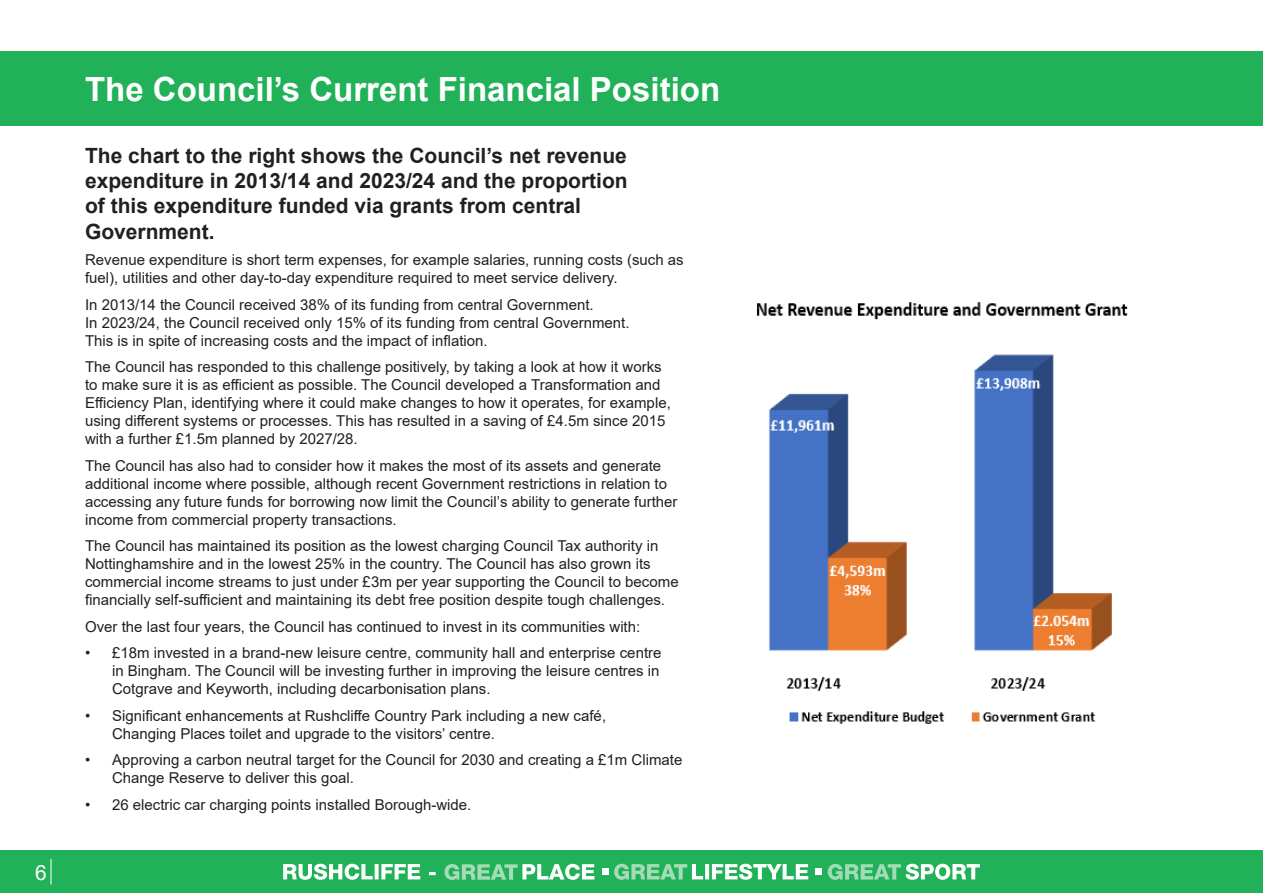
<style>
.page{position:relative;width:1263px;height:893px;background:#fff}
.page>*{position:absolute;margin:0;border:0;box-sizing:border-box;transform-origin:0 0}
.Left_Page_heading{font:700 33.3px "Arial";color:#fff}
.Intro_para{font:700 21px/25.2px "Arial";color:#231f20}
.t1{font:21px "Arial";color:#fff}
.Text{font:15px/18px "Arial";color:#231f20}
</style>
<div class="page">
<div style="left:0;top:850px;width:1263px;height:43px;background:#21b259"></div>
<svg style="left:283px;top:864px;width:697px;height:16px"></svg>
<div style="left:602px;top:869px;width:7px;height:6px;background:#fff"></div>
<svg style="left:51px;top:859px;width:1px;height:25px"></svg>
<div style="left:0;top:51px;width:1263px;height:74px;background:#21b259"></div>
<img style="left:757px;top:302px;width:371px;height:422px">
<h2 class="t1" style="left:35px;top:858px;width:13px">6</h2>
<p class="Left_Page_heading" style="left:85px;top:65px;width:637px">The Council’s Current Financial Position</p>
<p class="Intro_para" style="left:85px;top:143px;width:544px">The chart to the right shows the Council’s net revenue expenditure in 2013/14 and 2023/24 and the proportion of this expenditure funded via grants from central Government.</p>
<p class="Text" style="left:85px;top:251px;width:600px">Revenue expenditure is short term expenses, for example salaries, running costs (such as fuel), utilities and other day-to-day expenditure required to meet service delivery.</p>
<p class="Text" style="left:85px;top:295px;width:546px">In 2013/14 the Council received 38% of its funding from central Government.<br>In 2023/24, the Council received only 15% of its funding from central Government.<br>This is in spite of increasing costs and the impact of inflation.</p>
<p class="Text" style="left:85px;top:358px;width:587px">The Council has responded to this challenge positively, by taking a look at how it works to make sure it is as efficient as possible. The Council developed a Transformation and Efficiency Plan, identifying where it could make changes to how it operates, for example, using different systems or processes. This has resulted in a saving of £4.5m since 2015 with a further £1.5m planned by 2027/28.</p>
<p class="Text" style="left:85px;top:456px;width:594px">The Council has also had to consider how it makes the most of its assets and generate additional income where possible, although recent Government restrictions in relation to accessing any future funds for borrowing now limit the Council’s ability to generate further income from commercial property transactions.</p>
<p class="Text" style="left:85px;top:537px;width:595px">The Council has maintained its position as the lowest charging Council Tax authority in Nottinghamshire and in the lowest 25% in the country. The Council has also grown its commercial income streams to just under £3m per year supporting the Council to become financially self-sufficient and maintaining its debt free position despite tough challenges.</p>
<p class="Text" style="left:85px;top:617px;width:557px">Over the last four years, the Council has continued to invest in its communities with:</p>
<p class="Text" style="left:112px;top:644px;width:551px;text-indent:-27px">• £18m invested in a brand-new leisure centre, community hall and enterprise centre in Bingham. The Council will be investing further in improving the leisure centres in<br>Cotgrave and Keyworth, including decarbonisation plans.</p>
<p class="Text" style="left:112px;top:706px;width:496px;text-indent:-27px">• Significant enhancements at Rushcliffe Country Park including a new café,<br>Changing Places toilet and upgrade to the visitors’ centre.</p>
<p class="Text" style="left:112px;top:751px;width:572px;text-indent:-27px">• Approving a carbon neutral target for the Council for 2030 and creating a £1m Climate<br>Change Reserve to deliver this goal.</p>
<p class="Text" style="left:85px;top:795px;width:388px">• 26 electric car charging points installed Borough-wide.</p>
</div>
